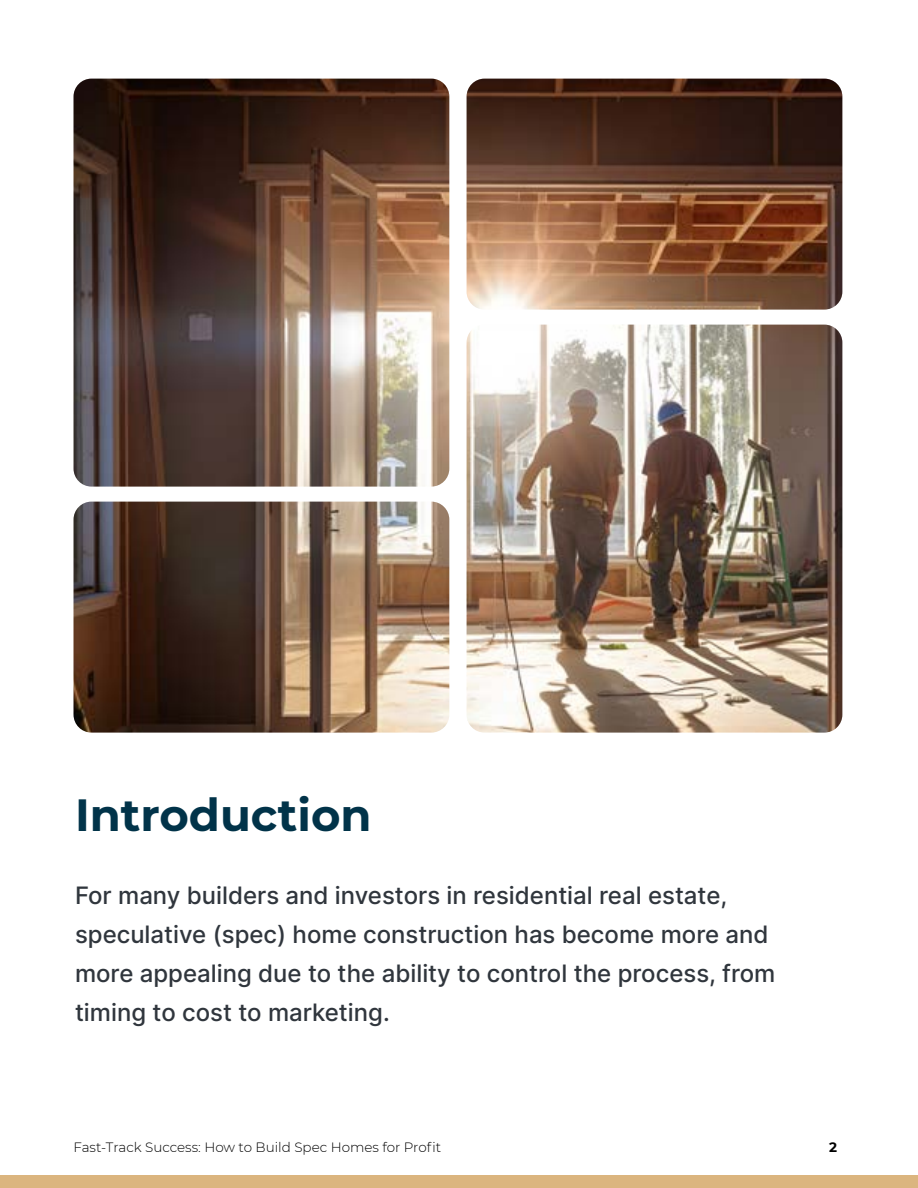
<style>
.page{position:relative;width:918px;height:1188px;background:#fff}
.page>*{position:absolute;margin:0;border:0;box-sizing:border-box;transform-origin:0 0}
.t1{font:700 45px "Montserrat";color:#013349}
.t2{font:24px/39px "Inter";color:#30363d}
.t3{font:300 13.5px "Montserrat";color:#000}
.t4{font:700 13.5px "Montserrat";color:#000}
</style>
<div class="page">
<img style="left:74px;top:79px;width:768px;height:654px">
<div style="left:0;top:1175px;width:918px;height:13px;background:#dbb57f"></div>
<h1 class="t1" style="left:75px;top:783px;width:298px">Introduction</h1>
<p class="t2" style="left:75px;top:875px;width:702px">For many builders and investors in residential real estate, speculative (spec) home construction has become more and more appealing due to the ability to control the process, from timing to cost to marketing.</p>
<p class="t3" style="left:74px;top:1138px;width:369px">Fast-Track Success: How to Build Spec Homes for Profit</p>
<p class="t4" style="left:829px;top:1137px;width:9px">2</p>
</div>
